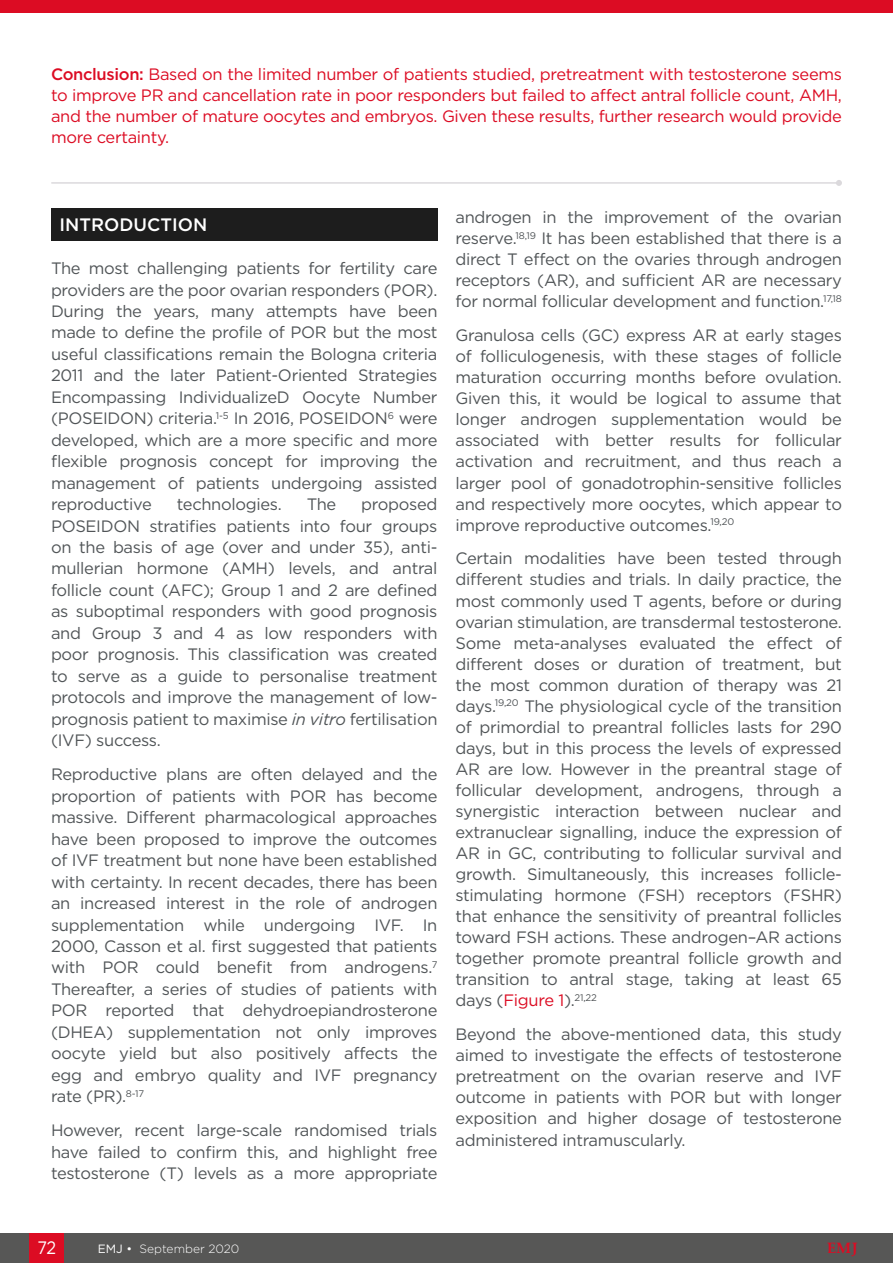
<style>
.page{position:relative;width:893px;height:1263px;background:#fff}
.page>*{position:absolute;margin:0;border:0;box-sizing:border-box;transform-origin:0 0}
.H1__Heading_1{font:500 18px "Gotham";color:#fff}
.t1{font:18px "Gotham";color:#fff;scale:.9 1}
.Body_Text{font:16.5px/21.5px "Gotham";letter-spacing:-.02em;color:#515558;text-align:justify}
.Meeting_Summary_Body{font:16.5px/21px "Gotham";letter-spacing:-.02em;color:#dc0c23;text-align:justify}
.t2{font:700 15px "Palatino Linotype";color:#dc0c23}
.t3{font:300 12px "Gotham";color:#fff}
.s1{font-weight:500}
.s2{font-style:italic}
.s3{color:#dc0c23}
.s4{font-weight:400}
</style>
<div class="page">
<div style="left:0;top:1233px;width:893px;height:30px;background:#575756"></div>
<div style="left:30px;top:1233px;width:34px;height:30px;background:#dc0c23"></div>
<hr style="left:52px;top:182px;width:787px;height:2px;background:#dbd9dc">
<svg style="left:836px;top:180px;width:6px;height:6px"></svg>
<div style="left:51px;top:208px;width:386px;height:33px;background:#1d1d1d"></div>
<div style="left:0;top:0;width:893px;height:13px;background:#dc0c23"></div>
<p class="Meeting_Summary_Body" style="left:51px;top:63px;width:792px"><span class="s1">Conclusion:</span> Based on the limited number of patients studied, pretreatment with testosterone seems to improve PR and cancellation rate in poor responders but failed to affect antral follicle count, AMH, and the number of mature oocytes and embryos. Given these results, further research would provide more certainty.</p>
<p class="H1__Heading_1" style="left:60px;top:213px;width:149px">INTRODUCTION</p>
<p class="Body_Text" style="left:51px;top:257px;width:388px">The most challenging patients for fertility care providers are the poor ovarian responders (POR).<br>During the years, many attempts have been made to define the profile of POR but the most useful classifications remain the Bologna criteria 2011 and the later Patient-Oriented Strategies Encompassing IndividualizeD Oocyte Number (POSEIDON) criteria.<sup>1-5</sup> In 2016, POSEIDON<sup>6</sup> were developed, which are a more specific and more flexible prognosis concept for improving the management of patients undergoing assisted reproductive</p>
<p class="Body_Text" style="left:51px;top:493px;width:388px;text-indent:310px">proposed POSEIDON stratifies patients into four groups on the basis of age (over and under 35), anti&shy;mullerian hormone (AMH) levels, and antral follicle count (AFC); Group 1 and 2 are defined as suboptimal responders with good prognosis and Group 3 and 4 as low responders with poor prognosis. This classification was created to serve as a guide to personalise treatment protocols and improve the management of low&shy;prognosis patient to maximise <span class="s2">in vitro</span> fertilisation (IVF) success.</p>
<p class="Body_Text" style="left:51px;top:763px;width:388px">Reproductive plans are often delayed and the proportion of patients with POR has become massive. Different pharmacological approaches have been proposed to improve the outcomes of IVF treatment but none have been established with certainty. In recent decades, there has been an increased interest in the role of androgen supplementation while undergoing IVF. In 2000, Casson et al. first suggested that patients with POR could benefit from androgens.<sup>7<br></sup>Thereafter, a series of studies of patients with POR reported that dehydroepiandrosterone (DHEA) supplementation not only improves oocyte yield but also positively affects the egg and embryo quality and IVF pregnancy rate (PR).<sup>8-17</sup></p>
<p class="Body_Text" style="left:51px;top:1119px;width:388px">However, recent large-scale randomised trials have failed to confirm this, and highlight free testosterone (T) levels as a more appropriate</p>
<p class="Body_Text" style="left:177px;top:493px;width:106px">technologies.</p>
<p class="Body_Text" style="left:307px;top:493px;width:31px">The</p>
<p class="Body_Text" style="left:455px;top:206px;width:388px;line-height:21px">androgen in the improvement of the ovarian reserve.<sup>18,19</sup> It has been established that there is a direct T effect on the ovaries through androgen receptors (AR), and sufficient AR are necessary for normal follicular development and function.<sup>17,18</sup></p>
<p class="Body_Text" style="left:455px;top:324px;width:388px;line-height:21px">Granulosa cells (GC) express AR at early stages of folliculogenesis, with these stages of follicle maturation occurring months before ovulation.<br>Given this, it would be logical to assume that longer androgen supplementation would be associated with better results for follicular activation and recruitment, and thus reach a larger pool of gonadotrophin-sensitive follicles and respectively more oocytes, which appear to improve reproductive outcomes.<sup>19,20</sup></p>
<p class="Body_Text" style="left:455px;top:548px;width:388px;line-height:21px">Certain modalities have been tested through different studies and trials. In daily practice, the most commonly used T agents, before or during ovarian stimulation, are transdermal testosterone.<br>Some meta-analyses evaluated the effect of different doses or duration of treatment, but the most common duration of therapy was 21 days.<sup>19,20</sup> The physiological cycle of the transition of primordial to preantral follicles lasts for 290 days, but in this process the levels of expressed AR are low. However in the preantral stage of follicular development, androgens, through a synergistic interaction between nuclear and extranuclear signalling, induce the expression of AR in GC, contributing to follicular survival and growth. Simultaneously, this increases follicle&shy;stimulating hormone (FSH) receptors (FSHR) that enhance the sensitivity of preantral follicles toward FSH actions. These androgen–AR actions together promote preantral follicle growth and transition to antral stage, taking at least 65 days (<span class="s3">Figure 1</span>).<sup>21,22</sup></p>
<p class="Body_Text" style="left:455px;top:1023px;width:388px;line-height:21px">Beyond the above-mentioned data, this study aimed to investigate the effects of testosterone pretreatment on the ovarian reserve and IVF outcome in patients with POR but with longer exposition and higher dosage of testosterone administered intramuscularly.</p>
<p class="t1" style="left:37px;top:1236px;width:22px">72</p>
<p class="t3" style="left:98px;top:1241px;width:143px"><span class="s4">EMJ •</span> September 2020</p>
<p class="t2" style="left:827px;top:1238px;width:32px">EMJ</p>
</div>
